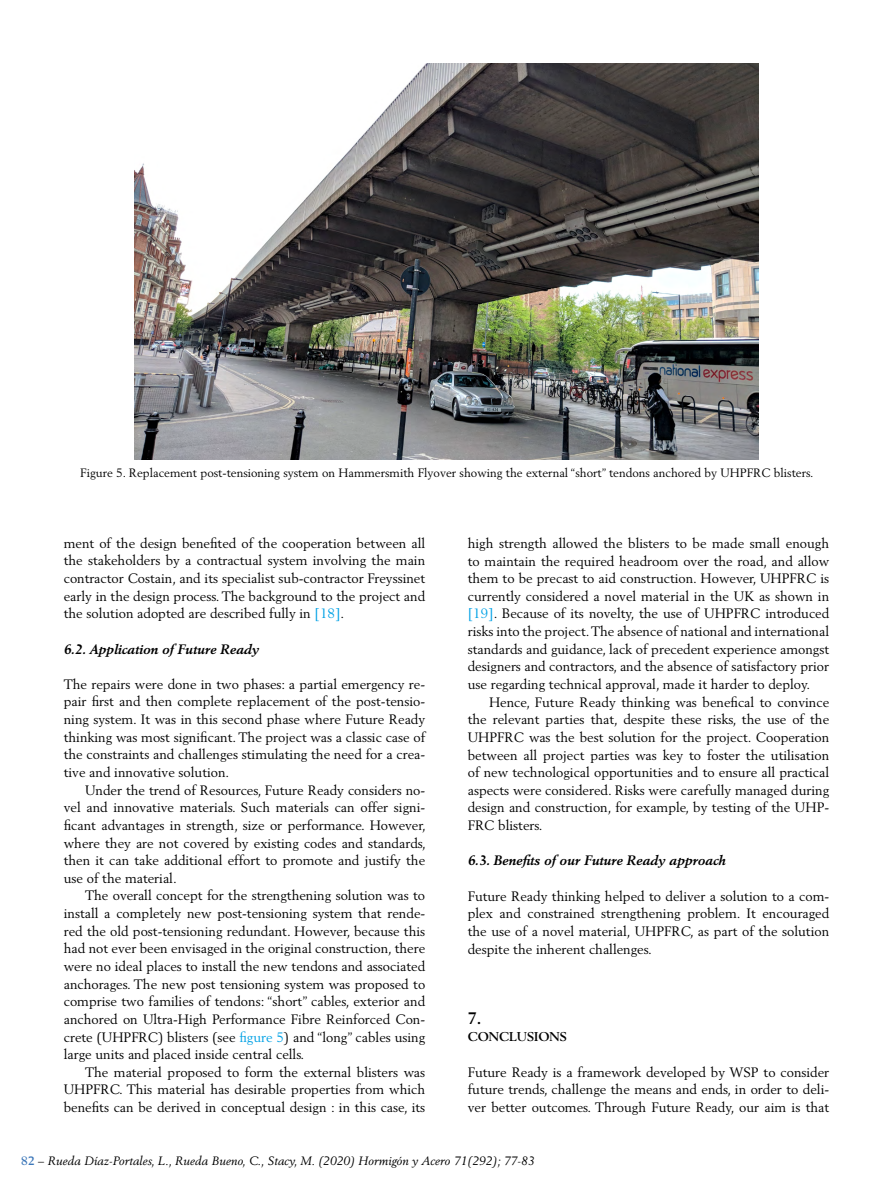
<style>
.page{position:relative;width:893px;height:1191px;background:#fff}
.page>*{position:absolute;margin:0;border:0;box-sizing:border-box;transform-origin:0 0}
.t1{font:700 16.5px "Berling LT Std";color:#000}
.t2{font:13.5px/17.7px "Berling LT Std";color:#000;text-align:justify}
.t3{font:italic 700 13.5px "Berling LT Std";color:#000}
.t4{font:700 12.6px "Berling LT Std";color:#000}
.t5{font:12px "Berling LT Std";color:#000}
.t6{font:italic 12px "Berling LT Std";letter-spacing:.01em;color:#000}
.s1{color:#00a1e5}
.s2{font-weight:700;font-style:normal;color:#3c77b9}
.s3{font-style:normal}
</style>
<div class="page">
<img style="left:135px;top:64px;width:623px;height:395px">
<p class="t5" style="left:80px;top:465px;width:735px">Figure 5. Replacement post-tensioning system on Hammersmith Flyover showing the external “short” tendons anchored by UHPFRC blisters.</p>
<p class="t2" style="left:64px;top:534px;width:363px">ment of the design benefited of the cooperation between all the stakeholders by a contractual system involving the main contractor Costain, and its specialist sub-contractor Freyssinet early in the design process. The background to the project and the solution adopted are described fully in <span class="s1">[18]</span>.</p>
<p class="t3" style="left:64px;top:640px;width:197px">6.2. Application of Future Ready</p>
<p class="t2" style="left:64px;top:675px;width:363px">The repairs were done in two phases: a partial emergency re&shy;pair first and then complete replacement of the post-tensio&shy;ning system. It was in this second phase where Future Ready thinking was most significant. The project was a classic case of the constraints and challenges stimulating the need for a crea&shy;tive and innovative solution.</p>
<p class="t2" style="left:64px;top:781px;width:364px;text-indent:21px">Under the trend of Resources, Future Ready considers no&shy;vel and innovative materials. Such materials can offer signi&shy;ficant advantages in strength, size or performance. However, where they are not covered by existing codes and standards, then it can take additional effort to promote and justify the use of the material.</p>
<p class="t2" style="left:64px;top:886px;width:363px;text-indent:21px">The overall concept for the strengthening solution was to install a completely new post-tensioning system that rende&shy;red the old post-tensioning redundant. However, because this had not ever been envisaged in the original construction, there were no ideal places to install the new tendons and associated anchorages. The new post tensioning system was proposed to comprise two families of tendons: “short” cables, exterior and anchored on Ultra-High Performance Fibre Reinforced Con&shy;crete (UHPFRC) blisters (see <span class="s1">figure 5</span>) and “long” cables using large units and placed inside central cells.</p>
<p class="t2" style="left:64px;top:1063px;width:363px;text-indent:21px">The material proposed to form the external blisters was UHPFRC. This material has desirable properties from which benefits can be derived in conceptual design : in this case, its</p>
<p class="t2" style="left:468px;top:534px;width:363px">high strength allowed the blisters to be made small enough to maintain the required headroom over the road, and allow them to be precast to aid construction. However, UHPFRC is currently considered a novel material in the UK as shown in <span class="s1">[19]</span>. Because of its novelty, the use of UHPFRC introduced risks into the project. The absence of national and international standards and guidance, lack of precedent experience amongst designers and contractors, and the absence of satisfactory prior use regarding technical approval, made it harder to deploy.</p>
<p class="t2" style="left:468px;top:693px;width:363px;text-indent:21px">Hence, Future Ready thinking was benefical to convince the relevant parties that, despite these risks, the use of the UHPFRC was the best solution for the project. Cooperation between all project parties was key to foster the utilisation of new technological opportunities and to ensure all practical aspects were considered. Risks were carefully managed during design and construction, for example, by testing of the UHP-FRC blisters.</p>
<p class="t3" style="left:468px;top:852px;width:260px">6.3. Benefits of our Future Ready approach</p>
<p class="t2" style="left:468px;top:887px;width:363px">Future Ready thinking helped to deliver a solution to a com&shy;plex and constrained strengthening problem. It encouraged the use of a novel material, UHPFRC, as part of the solution despite the inherent challenges.</p>
<p class="t1" style="left:468px;top:1008px;width:15px">7.</p>
<p class="t4" style="left:468px;top:1029px;width:101px">CONCLUSIONS</p>
<p class="t2" style="left:468px;top:1062px;width:363px">Future Ready is a framework developed by WSP to consider future trends, challenge the means and ends, in order to deli&shy;ver better outcomes. Through Future Ready, our aim is that</p>
<p class="t6" style="left:21px;top:1153px;width:515px"><span class="s2">82</span> <span class="s3">–</span> Rueda Díaz-Portales, L., Rueda Bueno, C., Stacy, M. (2020) Hormigón y Acero 71(292); 77-83</p>
</div>
